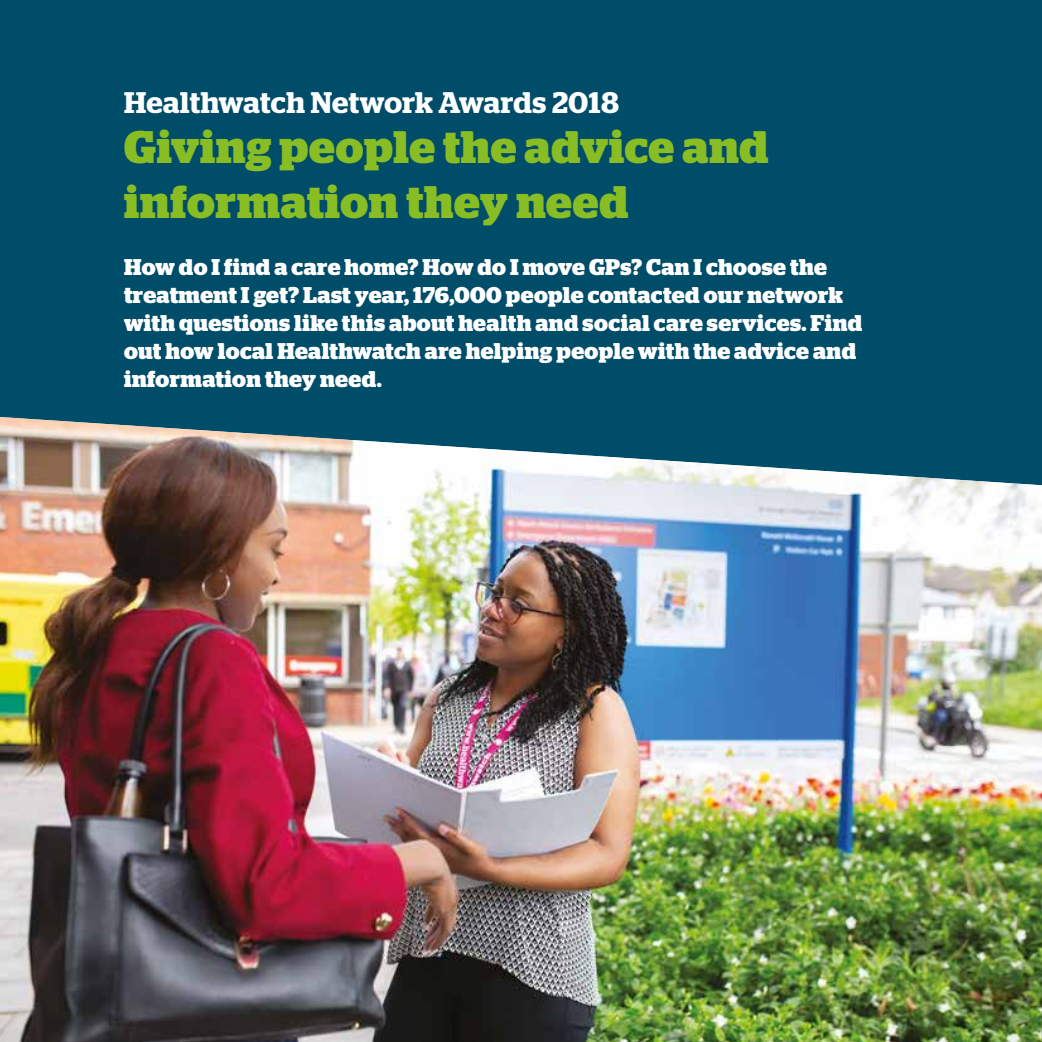
<style>
.page{position:relative;width:1042px;height:1042px;background:#004d6a}
.page>*{position:absolute;margin:0;border:0;box-sizing:border-box;transform-origin:0 0}
.t1{font:700 45.5px/54.6px "Stag";letter-spacing:.015em;color:#89bd24}
.t2{font:600 29.75px "Stag";letter-spacing:.015em;color:#fff}
.t3{font:700 22.75px/28px "Stag";letter-spacing:.015em;color:#fff}
</style>
<div class="page">
<img style="left:0;top:417px;width:1042px;height:625px">
<h2 class="t2" style="left:124px;top:85px;width:497px">Healthwatch Network Awards 2018</h2>
<h1 class="t1" style="left:124px;top:120px;width:646px">Giving people the advice and information they need</h1>
<p class="t3" style="left:124px;top:253px;width:740px">How do I find a care home? How do I move GPs? Can I choose the treatment I get? Last year, 176,000 people contacted our network with questions like this about health and social care services. Find out how local Healthwatch are helping people with the advice and information they need.</p>
</div>
